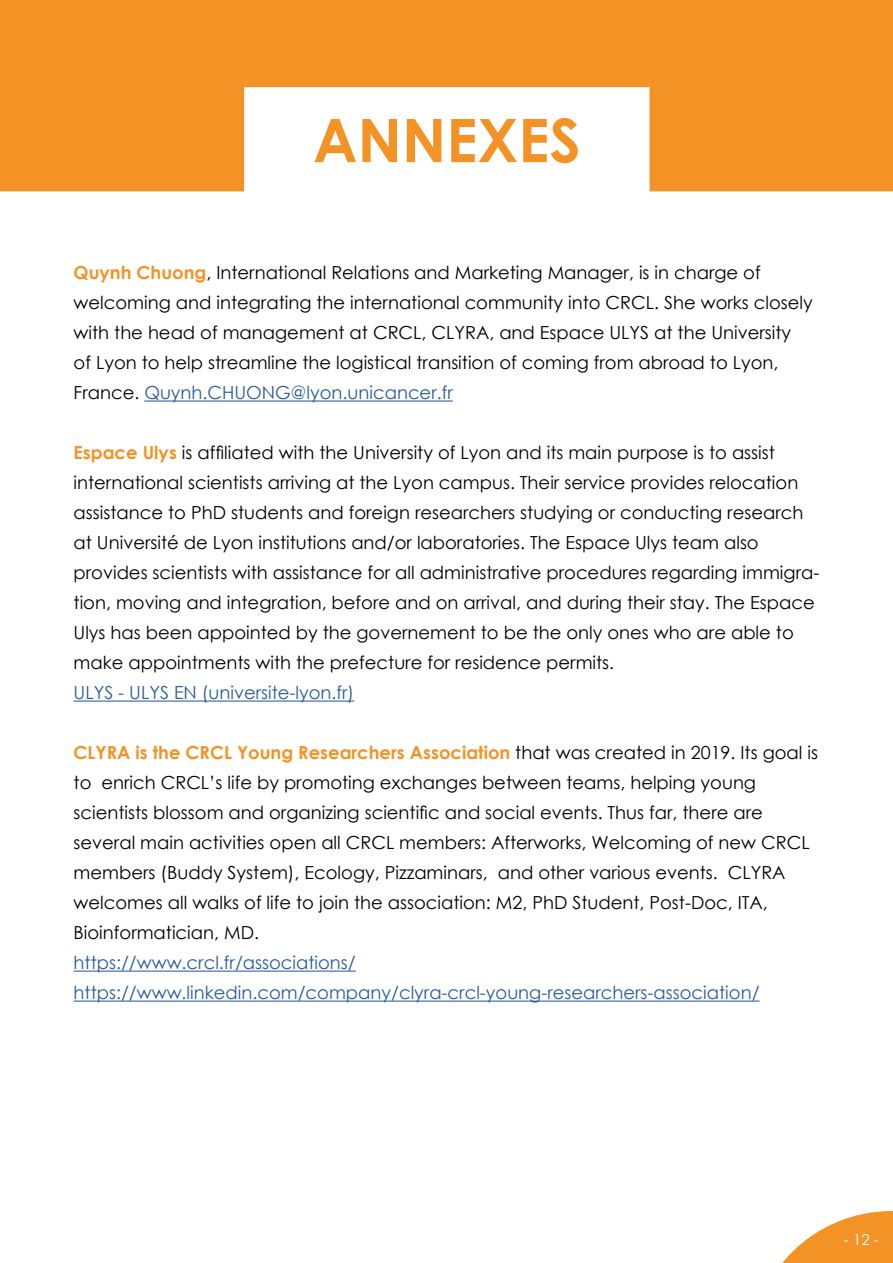
<style>
.page{position:relative;width:893px;height:1263px;background:#fff}
.page>*{position:absolute;margin:0;border:0;box-sizing:border-box;transform-origin:0 0}
.t1{font:700 60px "Century Gothic";color:#f39325}
.t2{font:18px/30px "Century Gothic";color:#000}
.t3{font:18px/30px "Century Gothic";color:#275b9b}
.t4{font:15px "Century Gothic";color:#fff}
.s1{font-weight:700;color:#f39325}
.s2{color:#275b9b}
</style>
<div class="page">
<svg style="left:782px;top:1211px;width:111px;height:52px"></svg>
<div style="left:1px;top:1px;width:892px;height:190px;background:#f39325"></div>
<div style="left:0;top:0;width:893px;height:191px;border:2px solid #f39325"></div>
<div style="left:244px;top:87px;width:406px;height:105px;background:#fff;border:2px solid #fff"></div>
<hr style="left:144px;top:400px;width:309px;height:2px;background:#275b9b">
<hr style="left:74px;top:700px;width:280px;height:2px;background:#275b9b">
<hr style="left:74px;top:970px;width:282px;height:2px;background:#275b9b">
<hr style="left:74px;top:1000px;width:685px;height:2px;background:#275b9b">
<h1 class="t1" style="left:313px;top:95px;width:269px">ANNEXES</h1>
<p class="t2" style="left:74px;top:257px;width:741px"><span class="s1">Quynh Chuong</span>, International Relations and Marketing Manager, is in charge of welcoming and integrating the international community into CRCL. She works closely with the head of management at CRCL, CLYRA, and Espace ULYS at the University of Lyon to help streamline the logistical transition of coming from abroad to Lyon, France. <span class="s2">Quynh.CHUONG@lyon.unicancer.fr</span></p>
<p class="t2" style="left:74px;top:437px;width:747px"><span class="s1">Espace Ulys</span> is affiliated with the University of Lyon and its main purpose is to assist international scientists arriving at the Lyon campus. Their service provides relocation assistance to PhD students and foreign researchers studying or conducting research at Université de Lyon institutions and/or laboratories. The Espace Ulys team also provides scientists with assistance for all administrative procedures regarding immigra&shy;tion, moving and integration, before and on arrival, and during their stay. The Espace Ulys has been appointed by the governement to be the only ones who are able to make appointments with the prefecture for residence permits.</p>
<p class="t3" style="left:74px;top:678px;width:282px">ULYS - ULYS EN (universite-lyon.fr)</p>
<p class="t2" style="left:74px;top:738px;width:746px"><span class="s1">CLYRA is the CRCL Young Researchers Association</span> that was created in 2019. Its goal is to enrich CRCL’s life by promoting exchanges between teams, helping young scientists blossom and organizing scientific and social events. Thus far, there are several main activities open all CRCL members: Afterworks, Welcoming of new CRCL members (Buddy System), Ecology, Pizzaminars, and other various events. CLYRA welcomes all walks of life to join the association: M2, PhD Student, Post-Doc, ITA, Bioinformatician, MD.</p>
<p class="t3" style="left:74px;top:948px;width:687px">https://www.crcl.fr/associations/ https://www.linkedin.com/company/clyra-crcl-young-researchers-association/</p>
<p class="t4" style="left:844px;top:1229px;width:36px">- 12 -</p>
</div>
